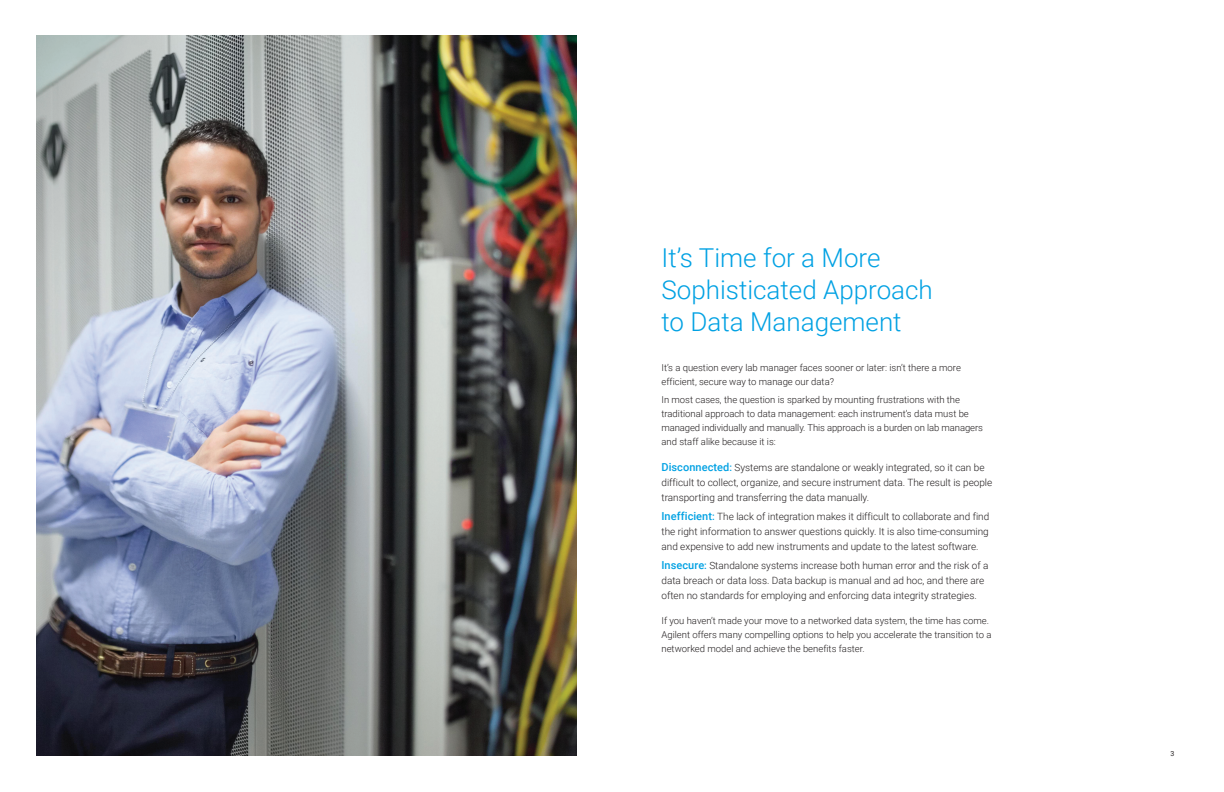
<style>
.page{position:relative;width:1224px;height:792px;background:#fff}
.page>*{position:absolute;margin:0;border:0;box-sizing:border-box;transform-origin:0 0}
.t1{font:300 26px/32px "Roboto";color:#00a1e3}
.t2{font:300 10px/15px "Roboto";color:#231f20}
.t3{font:300 9.5px/14px "Roboto";color:#231f20}
.t4{font:7px "Roboto";color:#231f20}
.s1{font-weight:500;font-size:11px;color:#00a1e3}
.s2{font-weight:500;color:#00a1e3}
</style>
<div class="page">
<img style="left:36px;top:35px;width:540px;height:720px">
<h1 class="t1" style="left:661px;top:241px;width:273px">It’s Time for a More<br>Sophisticated Approach to Data Management</h1>
<p class="t3" style="left:661px;top:361px;width:301px">It’s a question every lab manager faces sooner or later: isn’t there a more efficient, secure way to manage our data?</p>
<p class="t3" style="left:661px;top:393px;width:323px">In most cases, the question is sparked by mounting frustrations with the traditional approach to data management: each instrument’s data must be managed individually and manually. This approach is a burden on lab managers and staff alike because it is:</p>
<p class="t2" style="left:661px;top:460px;width:332px"><span class="s1">Disconnected</span><span class="s2">:</span> Systems are standalone or weakly integrated, so it can be difficult to collect, organize, and secure instrument data. The result is people transporting and transferring the data manually.</p>
<p class="t2" style="left:661px;top:509px;width:329px;text-align:justify"><span class="s1">Inefficient</span><span class="s2">:</span> The lack of integration makes it difficult to collaborate and find the right information to answer questions quickly. It is also time-consuming and expensive to add new instruments and update to the latest software.</p>
<p class="t2" style="left:661px;top:558px;width:329px"><span class="s1">Insecure</span><span class="s2">:</span> Standalone systems increase both human error and the risk of a data breach or data loss. Data backup is manual and ad hoc, and there are often no standards for employing and enforcing data integrity strategies.</p>
<p class="t3" style="left:661px;top:613px;width:332px">If you haven’t made your move to a networked data system, the time has come.<br>Agilent offers many compelling options to help you accelerate the transition to a networked model and achieve the benefits faster.</p>
<p class="t4" style="left:1171px;top:749px;width:5px">3</p>
</div>
